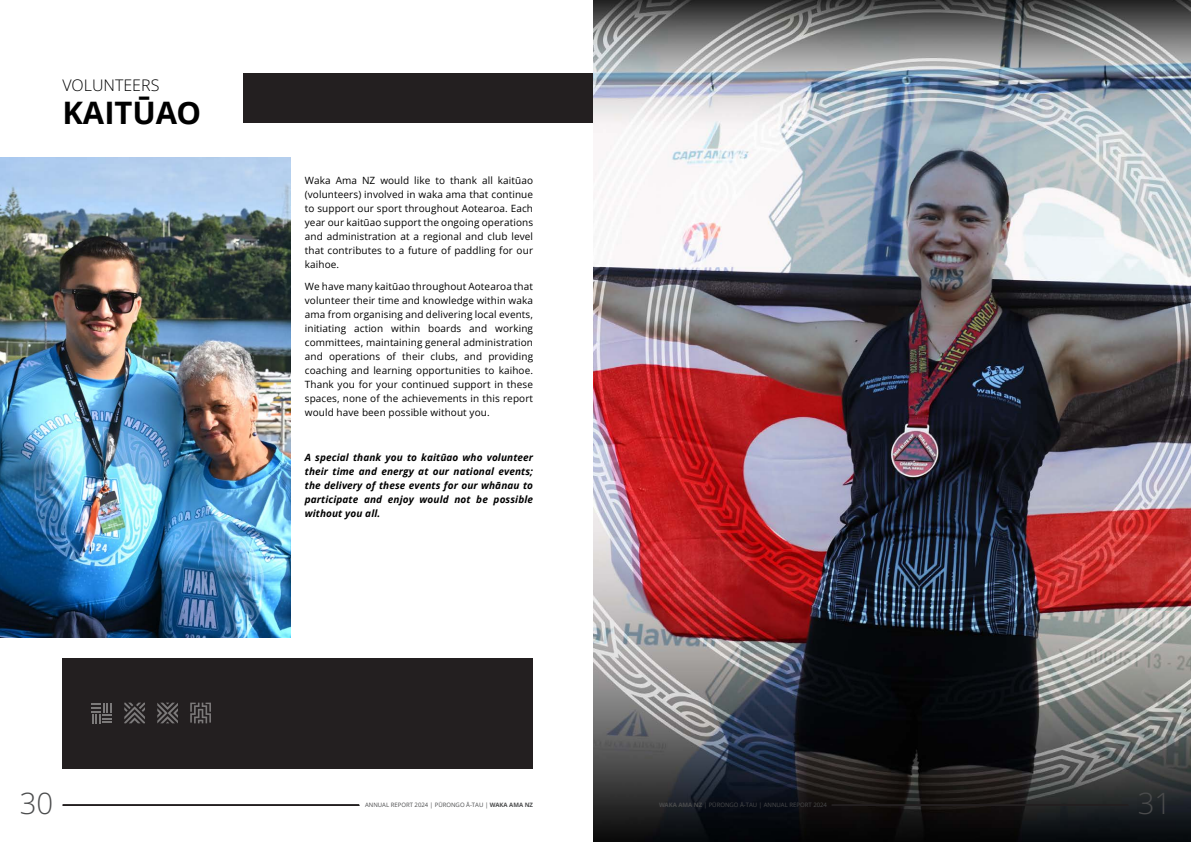
<style>
.page{position:relative;width:1191px;height:842px;background:#fff}
.page>*{position:absolute;margin:0;border:0;box-sizing:border-box;transform-origin:0 0}
.Big_Title{font:700 31px "Open Sans";color:#000}
.t1{font:300 29.4px "Open Sans";color:#4b4c4d}
.Big_Title-2{font:300 16px "Open Sans";color:#000}
.Body_Text{font:10px/14px "Open Sans";letter-spacing:.01em;color:#000;text-align:justify}
.Body_Text-2{font:italic 700 10px/14px "Open Sans";letter-spacing:.01em;color:#000;text-align:justify}
.t2{font:6px "Open Sans";color:#4b4c4d}
.s1{font-weight:700}
</style>
<div class="page">
<div style="left:243px;top:74px;width:352px;height:49px;background:#231f20"></div>
<div style="left:62px;top:658px;width:471px;height:110px;background:#231f20"></div>
<svg style="left:91px;top:703px;width:21px;height:20px"></svg>
<svg style="left:124px;top:703px;width:21px;height:20px"></svg>
<svg style="left:157px;top:703px;width:21px;height:20px"></svg>
<svg style="left:190px;top:703px;width:21px;height:20px"></svg>
<img style="left:0;top:157px;width:291px;height:481px">
<img style="left:593px;top:0;width:598px;height:842px">
<svg style="left:831px;top:804px;width:297px;height:2px"></svg>
<svg style="left:62px;top:804px;width:298px;height:2px"></svg>
<p class="Big_Title-2" style="left:62px;top:74px;width:98px">VOLUNTEERS</p>
<p class="Big_Title" style="left:62px;top:91px;width:140px">KAITŪAO</p>
<p class="Body_Text" style="left:305px;top:173px;width:230px">Waka Ama NZ would like to thank all kaitūao (volunteers) involved in waka ama that continue to support our sport throughout Aotearoa. Each year our kaitūao support the ongoing operations and administration at a regional and club level that contributes to a future of paddling for our kaihoe.</p>
<p class="Body_Text" style="left:305px;top:279px;width:230px">We have many kaitūao throughout Aotearoa that volunteer their time and knowledge within waka ama from organising and delivering local events, initiating action within boards and working committees, maintaining general administration and operations of their clubs, and providing coaching and learning opportunities to kaihoe.<br>Thank you for your continued support in these spaces, none of the achievements in this report would have been possible without you.</p>
<p class="Body_Text-2" style="left:305px;top:450px;width:230px">A special thank you to kaitūao who volunteer their time and energy at our national events; the delivery of these events for our whānau to participate and enjoy would not be possible without you all.</p>
<h2 class="t1" style="left:20px;top:783px;width:35px">30</h2>
<p class="t2" style="left:365px;top:801px;width:170px">ANNUAL REPORT 2024 | PŪRONGO Ā-TAU | <span class="s1">WAKA AMA NZ</span></p>
<p class="t2" style="left:659px;top:801px;width:170px"><span class="s1">WAKA AMA NZ</span> | PŪRONGO Ā-TAU | ANNUAL REPORT 2024</p>
<h2 class="t1" style="left:1137px;top:783px;width:35px">31</h2>
</div>
